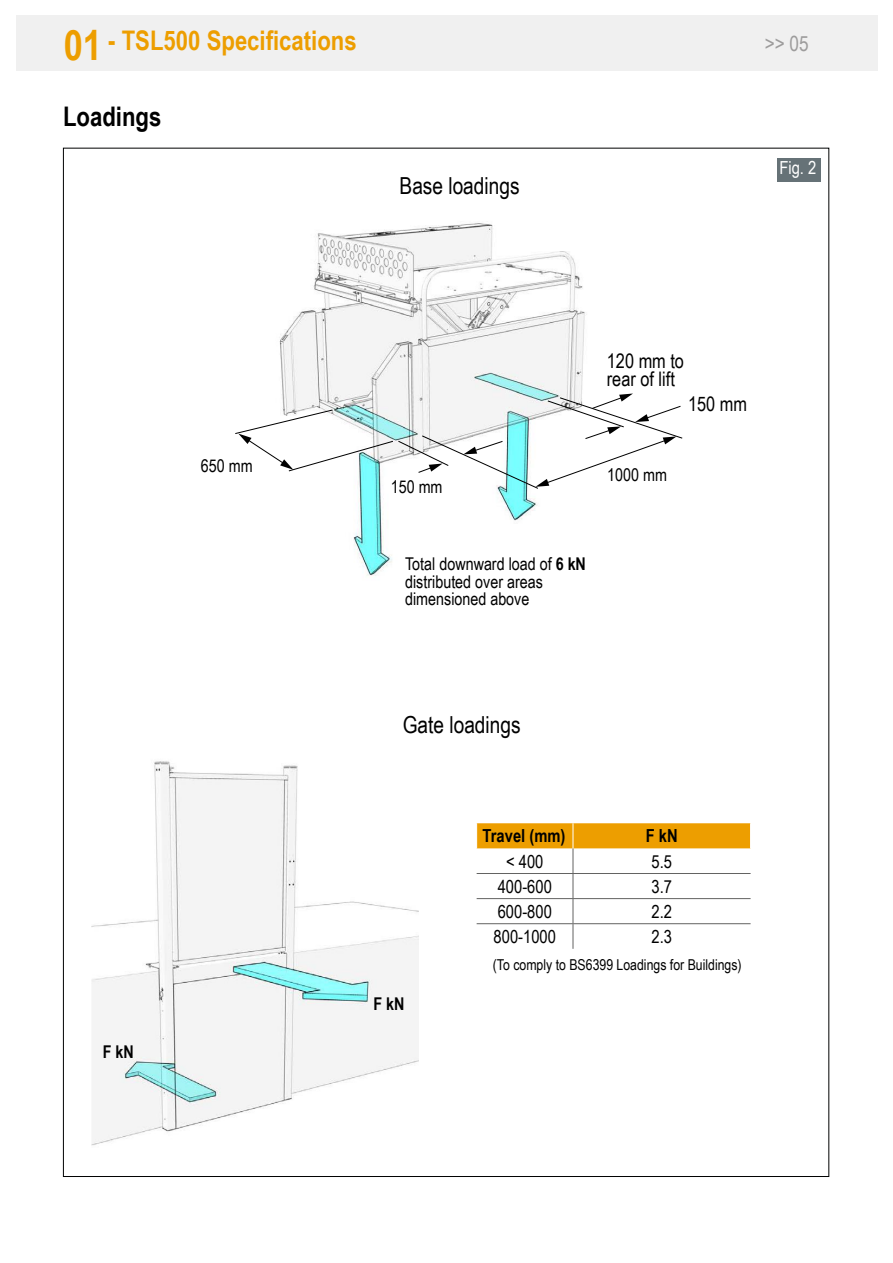
<style>
.page{position:relative;width:893px;height:1263px;background:#fff}
.page>*{position:absolute;margin:0;border:0;box-sizing:border-box;transform-origin:0 0}
.t1{font:700 27px "Arial Narrow";color:#ed9e00}
.t2{font:700 27px "Arial Narrow";color:#000}
.t3{font:23.4px "Arial Narrow";color:#000}
.t4{font:21px "Arial Narrow";color:#9d9c9c}
.t5{font:20.1px/17.5px "Arial Narrow";color:#000}
.t6{font:18px "Arial Narrow";color:#000}
.t7{font:700 18px "Arial Narrow";color:#000}
.t8{font:18px "Arial Narrow";color:#fff}
.t9{font:17.55px/17.5px "Arial Narrow";color:#000}
.t10{font:700 17.55px "Arial Narrow";color:#000}
.t11{font:15px "Arial Narrow";color:#000}
.s1{font-size:42px}
.s2{font-weight:700}
</style>
<div class="page">
<div style="left:16px;top:15px;width:861px;height:55px;background:#f0f0f0"></div>
<div style="left:777px;top:158px;width:44px;height:24px;background:#667277"></div>
<img style="left:91px;top:761px;width:328px;height:385px">
<img style="left:279px;top:223px;width:306px;height:353px">
<svg style="left:235px;top:393px;width:448px;height:96px"></svg>
<svg style="left:476px;top:823px;width:275px;height:126px"></svg>
<h1 class="t1" style="left:64px;top:20px;width:295px"><span class="s1">01</span> - TSL500 Specifications</h1>
<h1 class="t2" style="left:63px;top:96px;width:100px">Loadings</h1>
<h2 class="t3" style="left:400px;top:168px;width:122px">Base loadings</h2>
<p class="t4" style="left:765px;top:28px;width:46px">&gt;&gt; 05</p>
<p class="t8" style="left:779px;top:155px;width:38px">Fig. 2</p>
<p class="t9" style="left:201px;top:457px;width:53px">650 mm</p>
<p class="t10" style="left:103px;top:1038px;width:33px">F kN</p>
<p class="t5" style="left:607px;top:351px;width:79px">120 mm to rear of lift</p>
<p class="t9" style="left:391px;top:477px;width:53px">150 mm</p>
<p class="t9" style="left:607px;top:465px;width:61px">1000 mm</p>
<p class="t5" style="left:688px;top:394px;width:60px">150 mm</p>
<p class="t9" style="left:405px;top:555px;width:182px">Total downward load of <span class="s2">6 kN </span>distributed over areas dimensioned above</p>
<h2 class="t3" style="left:403px;top:708px;width:119px">Gate loadings</h2>
<p class="t10" style="left:374px;top:990px;width:33px">F kN</p>
<p class="t7" style="left:483px;top:822px;width:84px">Travel (mm)</p>
<p class="t7" style="left:646px;top:822px;width:33px">F kN</p>
<p class="t6" style="left:506px;top:848px;width:39px">&lt; 400</p>
<p class="t6" style="left:651px;top:848px;width:22px">5.5</p>
<p class="t6" style="left:498px;top:873px;width:56px">400-600</p>
<p class="t6" style="left:651px;top:873px;width:22px">3.7</p>
<p class="t6" style="left:498px;top:898px;width:56px">600-800</p>
<p class="t6" style="left:651px;top:898px;width:22px">2.2</p>
<p class="t6" style="left:494px;top:923px;width:64px">800-1000</p>
<p class="t6" style="left:651px;top:923px;width:22px">2.3</p>
<p class="t11" style="left:493px;top:953px;width:250px">(To comply to BS6399 Loadings for Buildings)</p>
</div>
